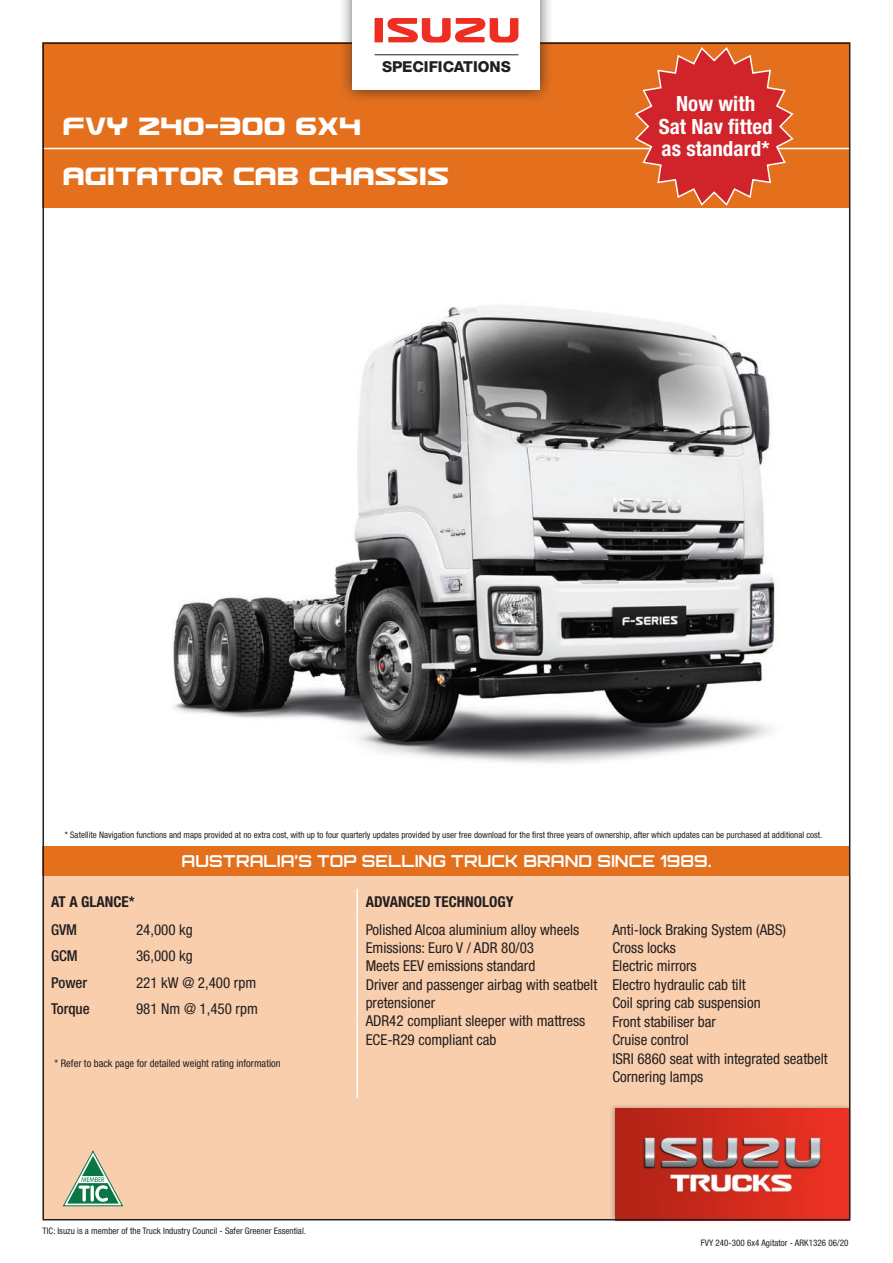
<style>
.page{position:relative;width:893px;height:1263px;background:#fff}
.page>*{position:absolute;margin:0;border:0;box-sizing:border-box;transform-origin:0 0}
.t1{font:30px "Usuzi Oz";color:#fff}
.t2{font:700 condensed 21px/22.5px "Helvetica Neue";letter-spacing:.005em;color:#fff;text-align:center}
.t3{font:700 16.5px "Orbitron";letter-spacing:.005em;color:#fff}
.t4{font:800 15.15px "Helvetica Neue";color:#231f20}
.COVER_-_table{font:condensed 15px/18px "Helvetica Neue";color:#231f20}
.t5{font:700 condensed 15px "Helvetica Neue";color:#231f20}
.COVER_-_table-2{font:500 condensed 15px "Helvetica Neue";color:#231f20}
.COVER_-_table-3{font:condensed 10.5px "Helvetica Neue";color:#231f20}
.REGULAR{font:condensed 9px "Helvetica Neue";color:#231f20}
</style>
<div class="page">
<img style="left:173px;top:305px;width:604px;height:459px">
<div style="left:43px;top:846px;width:807px;height:30px;background:#e4701e"></div>
<div style="left:46px;top:876px;width:801px;height:341px;background:#f8cead"></div>
<hr style="left:356px;top:1024px;width:2px;height:74px;background:#fff">
<hr style="left:356px;top:889px;width:2px;height:25px;background:#fff">
<hr style="left:356px;top:914px;width:2px;height:110px;background:#fff">
<div style="left:609px;top:1103px;width:243px;height:120px;background:#231f20;opacity:.3"></div>
<img style="left:615px;top:1109px;width:232px;height:108px">
<svg style="left:62px;top:1150px;width:62px;height:56px;background:#b2bc9d"></svg>
<div style="left:43px;top:43px;width:807px;height:165px;background:#e4701e"></div>
<hr style="left:43px;top:148px;width:807px;height:1px;background:#fff">
<div style="left:339px;top:0;width:215px;height:104px;background:#231f20;opacity:.75"></div>
<div style="left:353px;top:0;width:187px;height:89px;background:#fff"></div>
<svg style="left:374px;top:18px;width:144px;height:25px"></svg>
<hr style="left:374px;top:54px;width:144px;height:1px;background:#231f20">
<svg style="left:633px;top:47px;width:162px;height:159px"></svg>
<p class="t4" style="left:382px;top:57px;width:130px">SPECIFICATIONS</p>
<p class="t1" style="left:64px;top:111px;width:300px">FVY 24O-3OO 6x4</p>
<p class="t1" style="left:64px;top:160px;width:388px">Agitator Cab Chassis</p>
<p class="t2" style="left:659px;top:92px;width:115px">Now with<br>Sat Nav fitted as standard*</p>
<p class="REGULAR" style="left:65px;top:829px;width:759px">* Satellite Navigation functions and maps provided at no extra cost, with up to four quarterly updates provided by user free download for the first three years of ownership, after which updates can be purchased at additional cost.</p>
<p class="t3" style="left:182px;top:851px;width:531px">AUSTRALIA’S TOP SELLING TRUCK BRAND SINCE 1989.</p>
<p class="t5" style="left:51px;top:893px;width:85px">AT A GLANCE*</p>
<p class="t5" style="left:366px;top:893px;width:149px">ADVANCED TECHNOLOGY</p>
<p class="COVER_-_table-2" style="left:51px;top:920px;width:28px">GVM</p>
<p class="COVER_-_table-2" style="left:51px;top:947px;width:28px">GCM</p>
<p class="COVER_-_table-2" style="left:51px;top:973px;width:38px">Power</p>
<p class="COVER_-_table-2" style="left:51px;top:1000px;width:40px">Torque</p>
<p class="COVER_-_table" style="left:136px;top:920px;width:58px">24,000 kg</p>
<p class="COVER_-_table" style="left:136px;top:947px;width:58px">36,000 kg</p>
<p class="COVER_-_table" style="left:136px;top:973px;width:122px">221 kW @ 2,400 rpm</p>
<p class="COVER_-_table" style="left:136px;top:1000px;width:123px">981 Nm @ 1,450 rpm</p>
<p class="COVER_-_table" style="left:366px;top:920px;width:215px">Polished Alcoa aluminium alloy wheels</p>
<p class="COVER_-_table" style="left:366px;top:939px;width:170px">Emissions: Euro V / ADR 80/03</p>
<p class="COVER_-_table" style="left:366px;top:957px;width:171px">Meets EEV emissions standard</p>
<p class="COVER_-_table" style="left:366px;top:975px;width:233px">Driver and passenger airbag with seatbelt pretensioner</p>
<p class="COVER_-_table" style="left:366px;top:1012px;width:221px">ADR42 compliant sleeper with mattress</p>
<p class="COVER_-_table" style="left:366px;top:1030px;width:132px">ECE-R29 compliant cab</p>
<p class="COVER_-_table-3" style="left:55px;top:1057px;width:228px">* Refer to back page for detailed weight rating information</p>
<p class="COVER_-_table" style="left:612px;top:920px;width:175px">Anti-lock Braking System (ABS)</p>
<p class="COVER_-_table" style="left:612px;top:939px;width:65px">Cross locks</p>
<p class="COVER_-_table" style="left:612px;top:957px;width:86px">Electric mirrors</p>
<p class="COVER_-_table" style="left:612px;top:975px;width:135px">Electro hydraulic cab tilt</p>
<p class="COVER_-_table" style="left:612px;top:994px;width:150px">Coil spring cab suspension</p>
<p class="COVER_-_table" style="left:612px;top:1012px;width:105px">Front stabiliser bar</p>
<p class="COVER_-_table" style="left:612px;top:1031px;width:78px">Cruise control</p>
<p class="COVER_-_table" style="left:612px;top:1049px;width:217px">ISRI 6860 seat with integrated seatbelt</p>
<p class="COVER_-_table" style="left:612px;top:1067px;width:93px">Cornering lamps</p>
<p class="REGULAR" style="left:43px;top:1225px;width:265px">TIC: Isuzu is a member of the Truck Industry Council - Safer Greener Essential.</p>
<p class="REGULAR" style="left:701px;top:1237px;width:149px">FVY 240-300 6x4 Agitator - ARK1326 06/20</p>
</div>
